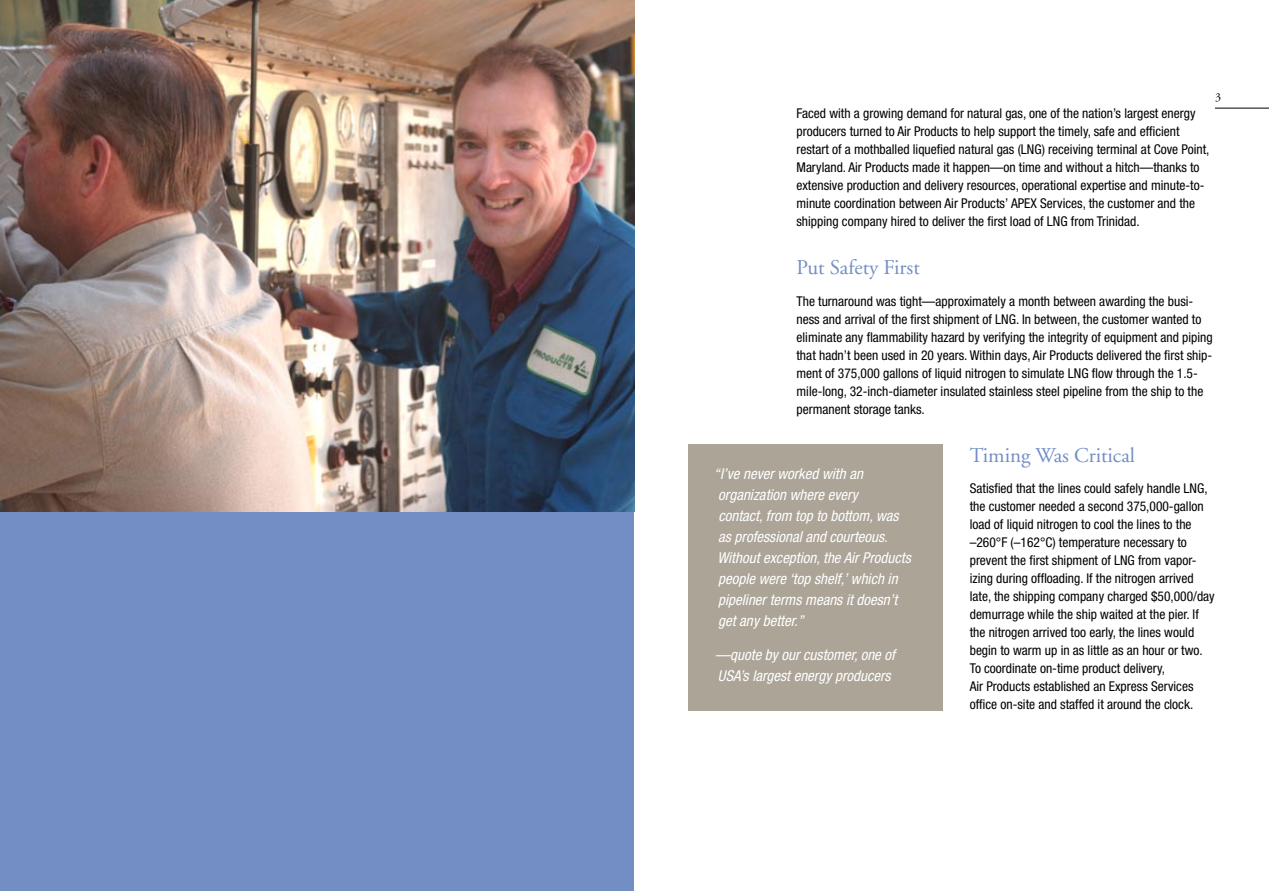
<style>
.page{position:relative;width:1269px;height:891px;background:#fff}
.page>*{position:absolute;margin:0;border:0;box-sizing:border-box;transform-origin:0 0}
.t1{font:21px "Adobe Garamond";color:#738dc5}
.Body_Text_2{font:italic condensed 15px/21px "Helvetica Neue";color:#fff}
.t2{font:condensed 13.5px/18px "Helvetica Neue";color:#000}
.t3{font:12px "Adobe Garamond";color:#000}
</style>
<div class="page">
<div style="left:0;top:511px;width:634px;height:380px;background:#738dc5"></div>
<hr style="left:1215px;top:108px;width:54px;height:1px;background:#000">
<div style="left:688px;top:444px;width:255px;height:267px;background:#aba497"></div>
<img style="left:0;top:0;width:634px;height:511px">
<p class="t3" style="left:1215px;top:91px;width:7px">3</p>
<p class="t2" style="left:796px;top:104px;width:414px">Faced with a growing demand for natural gas, one of the nation’s largest energy producers turned to Air Products to help support the timely, safe and efficient restart of a mothballed liquefied natural gas (LNG) receiving terminal at Cove Point, Maryland. Air Products made it happen—on time and without a hitch—thanks to extensive production and delivery resources, operational expertise and minute-to&shy;minute coordination between Air Products’ APEX Services, the customer and the shipping company hired to deliver the first load of LNG from Trinidad.</p>
<p class="t1" style="left:796px;top:256px;width:125px">Put Safety First</p>
<p class="t2" style="left:796px;top:292px;width:418px">The turnaround was tight—approximately a month between awarding the busi&shy;ness and arrival of the first shipment of LNG. In between, the customer wanted to eliminate any flammability hazard by verifying the integrity of equipment and piping that hadn’t been used in 20 years. Within days, Air Products delivered the first ship&shy;ment of 375,000 gallons of liquid nitrogen to simulate LNG flow through the 1.5- mile-long, 32-inch-diameter insulated stainless steel pipeline from the ship to the permanent storage tanks.</p>
<p class="t1" style="left:970px;top:444px;width:167px">Timing Was Critical</p>
<p class="t2" style="left:970px;top:479px;width:246px">Satisfied that the lines could safely handle LNG, the customer needed a second 375,000-gallon load of liquid nitrogen to cool the lines to the –260°F (–162°C) temperature necessary to prevent the first shipment of LNG from vapor&shy;izing during offloading. If the nitrogen arrived late, the shipping company charged $50,000/day demurrage while the ship waited at the pier. If the nitrogen arrived too early, the lines would begin to warm up in as little as an hour or two.<br>To coordinate on-time product delivery,<br>Air Products established an Express Services office on-site and staffed it around the clock.</p>
<p class="Body_Text_2" style="left:714px;top:463px;width:198px">“I’ve never worked with an organization where every<br>contact, from top to bottom, was<br>as professional and courteous.<br>Without exception, the Air Products people were ‘top shelf,’ which in pipeliner terms means it doesn’t get any better.”</p>
<p class="Body_Text_2" style="left:715px;top:644px;width:181px">—quote by our customer, one of<br>USA’s largest energy producers</p>
</div>
